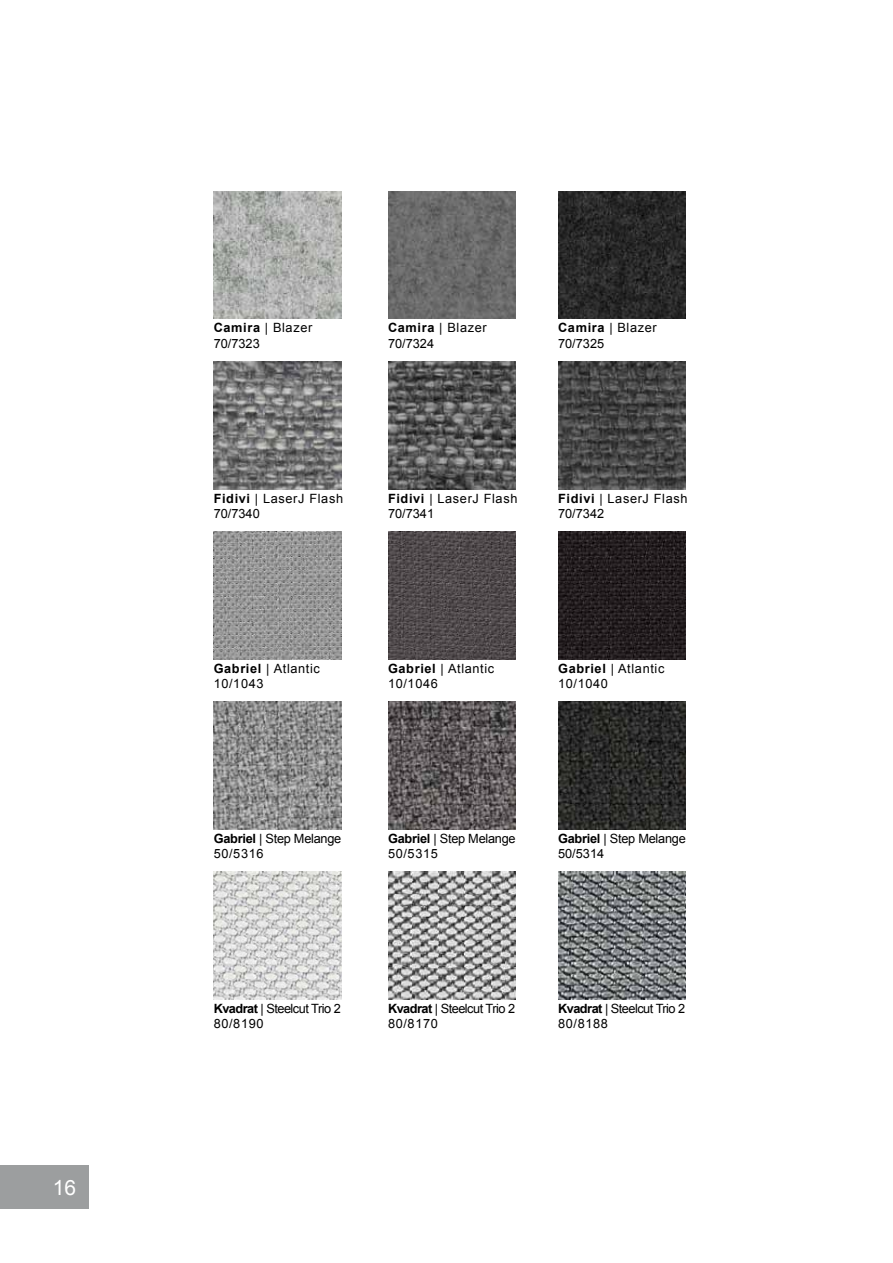
<style>
.page{position:relative;width:893px;height:1263px;background:#fff}
.page>*{position:absolute;margin:0;border:0;box-sizing:border-box;transform-origin:0 0}
.t1{font:21px "Arial";color:#fff}
.t2{font:12.75px/15.3px "Arial";letter-spacing:.05em;color:#000}
.t3{font:12.75px/15.3px "Arial";letter-spacing:-.04em;color:#000}
.t4{font:12.75px/15.3px "Arial";letter-spacing:-.02em;color:#000}
.s1{font-weight:700}
</style>
<div class="page">
<img style="left:388px;top:191px;width:128px;height:128px">
<img style="left:214px;top:191px;width:127px;height:128px">
<img style="left:558px;top:191px;width:128px;height:128px">
<img style="left:388px;top:361px;width:128px;height:128px">
<img style="left:558px;top:361px;width:128px;height:128px">
<img style="left:214px;top:361px;width:127px;height:128px">
<img style="left:214px;top:531px;width:127px;height:128px">
<img style="left:388px;top:531px;width:128px;height:128px">
<img style="left:558px;top:531px;width:128px;height:128px">
<img style="left:214px;top:702px;width:127px;height:127px">
<img style="left:388px;top:702px;width:128px;height:127px">
<img style="left:558px;top:702px;width:128px;height:127px">
<img style="left:214px;top:872px;width:127px;height:127px">
<img style="left:388px;top:872px;width:128px;height:127px">
<img style="left:558px;top:872px;width:128px;height:127px">
<div style="left:0;top:1165px;width:89px;height:44px;background:#9c9e9f"></div>
<h1 class="t1" style="left:53px;top:1173px;width:25px">16</h1>
<p class="t2" style="left:214px;top:320px;width:100px"><span class="s1">Camira</span> | Blazer<br>70/7323</p>
<p class="t2" style="left:388px;top:320px;width:100px"><span class="s1">Camira</span> | Blazer<br>70/7324</p>
<p class="t2" style="left:558px;top:320px;width:100px"><span class="s1">Camira</span> | Blazer<br>70/7325</p>
<p class="t2" style="left:214px;top:491px;width:131px"><span class="s1">Fidivi</span> | LaserJ Flash<br>70/7340</p>
<p class="t2" style="left:388px;top:491px;width:131px"><span class="s1">Fidivi</span> | LaserJ Flash<br>70/7341</p>
<p class="t2" style="left:558px;top:491px;width:131px"><span class="s1">Fidivi</span> | LaserJ Flash<br>70/7342</p>
<p class="t2" style="left:214px;top:661px;width:108px"><span class="s1">Gabriel</span> | Atlantic<br>10/1043</p>
<p class="t2" style="left:388px;top:661px;width:108px"><span class="s1">Gabriel</span> | Atlantic<br>10/1046</p>
<p class="t2" style="left:558px;top:661px;width:108px"><span class="s1">Gabriel</span> | Atlantic<br>10/1040</p>
<p class="t4" style="left:214px;top:831px;width:129px"><span class="s1">Gabriel</span> | Step Melange<br>50/5316</p>
<p class="t4" style="left:388px;top:831px;width:129px"><span class="s1">Gabriel</span> | Step Melange<br>50/5315</p>
<p class="t4" style="left:558px;top:831px;width:129px"><span class="s1">Gabriel</span> | Step Melange<br>50/5314</p>
<p class="t3" style="left:214px;top:1001px;width:129px"><span class="s1">Kvadrat</span> | Steelcut Trio 2<br>80/8190</p>
<p class="t3" style="left:388px;top:1001px;width:129px"><span class="s1">Kvadrat</span> | Steelcut Trio 2<br>80/8170</p>
<p class="t3" style="left:558px;top:1001px;width:129px"><span class="s1">Kvadrat</span> | Steelcut Trio 2<br>80/8188</p>
</div>
